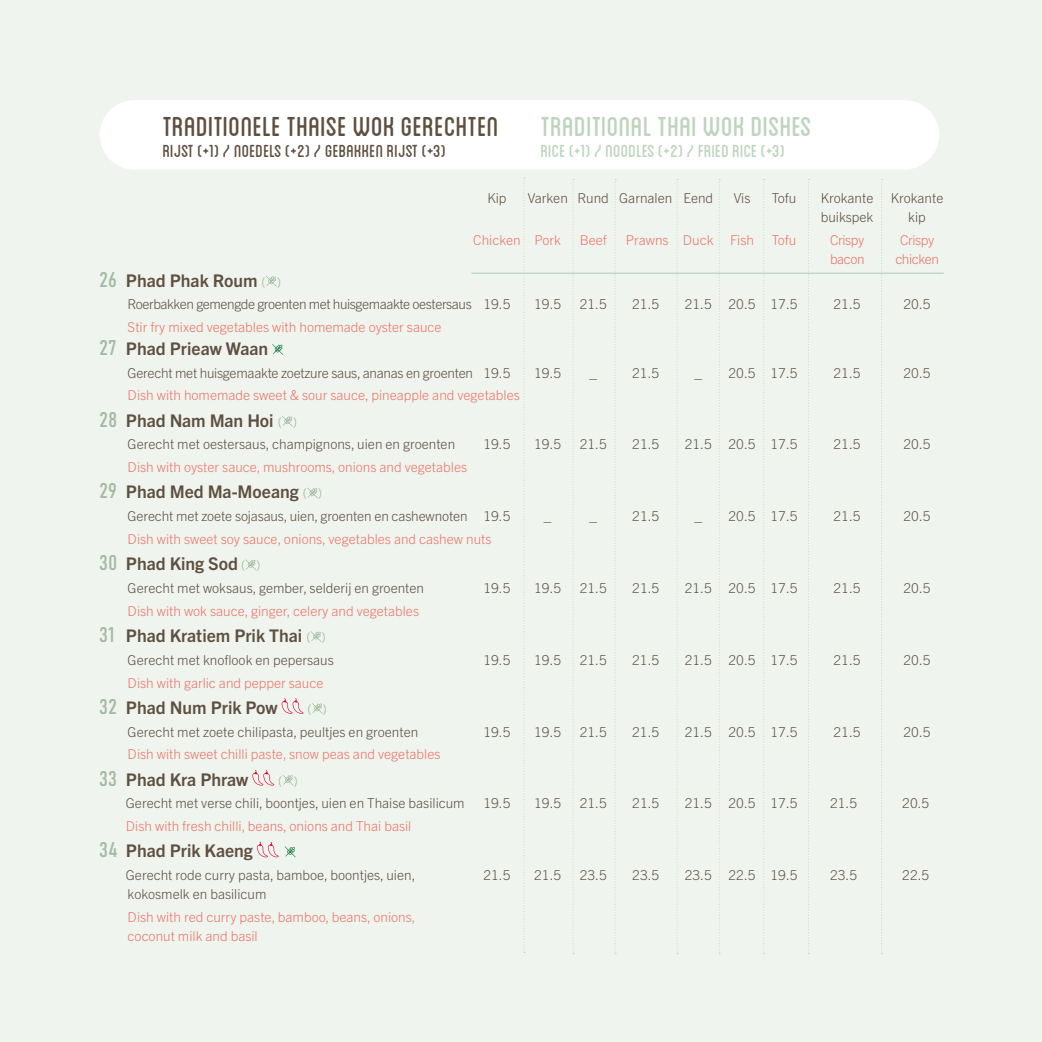
<style>
.page{position:relative;width:1042px;height:1042px;background:#f0f4ef}
.page>*{position:absolute;margin:0;border:0;box-sizing:border-box;transform-origin:0 0}
.t1{font:38.5px "Blanch Caps";color:#5e5040}
.t2{font:24.5px "Blanch Caps";color:#5e5040}
.t3{font:24.5px "Blanch Caps";color:#bed4bd}
.t4{font:700 17.5px "Trade Gothic Next LT Pro";color:#5e5040}
.t5{font:300 13.65px "Trade Gothic Next LT Pro";color:#5e5040}
.t6{font:300 13.65px/19.2px "Trade Gothic Next LT Pro";color:#ea7568}
.t7{font:300 13.65px "Trade Gothic Next LT Pro";letter-spacing:-.03em;color:#5e5040}
.t8{font:300 13.65px "Trade Gothic Next LT Pro";letter-spacing:-.02em;color:#5e5040}
.t9{font:300 13.65px "Trade Gothic Next LT Pro";letter-spacing:-.03em;color:#ea7568}
.t10{font:300 13.12px "Trade Gothic Next LT Pro";color:#9db799}
.s1{color:#bed4bd}
.s2{font-family:"Bahnschrift";font-weight:400;font-size:21px;color:#a3baa2}
.s3{font-weight:300;font-size:13.12px;color:#9db799}
</style>
<div class="page">
<div style="left:100px;top:100px;width:839px;height:70px;background:#fff;border-radius:35px"></div>
<svg style="left:266px;top:276px;width:11px;height:11px"></svg>
<svg style="left:272px;top:344px;width:11px;height:11px"></svg>
<svg style="left:282px;top:416px;width:11px;height:11px"></svg>
<svg style="left:307px;top:488px;width:11px;height:10px"></svg>
<svg style="left:245px;top:559px;width:11px;height:11px"></svg>
<svg style="left:311px;top:631px;width:10px;height:11px"></svg>
<svg style="left:282px;top:698px;width:22px;height:16px"></svg>
<svg style="left:312px;top:703px;width:11px;height:11px"></svg>
<svg style="left:252px;top:770px;width:22px;height:15px"></svg>
<svg style="left:283px;top:775px;width:10px;height:10px"></svg>
<svg style="left:257px;top:842px;width:22px;height:15px"></svg>
<svg style="left:285px;top:846px;width:11px;height:11px"></svg>
<hr style="left:472px;top:273px;width:471px;height:1px;background:#bed4bd">
<svg style="left:572px;top:179px;width:2px;height:775px"></svg>
<svg style="left:615px;top:179px;width:1px;height:775px"></svg>
<svg style="left:677px;top:179px;width:1px;height:775px"></svg>
<svg style="left:719px;top:179px;width:1px;height:775px"></svg>
<svg style="left:763px;top:179px;width:2px;height:775px"></svg>
<svg style="left:808px;top:179px;width:1px;height:775px"></svg>
<svg style="left:523px;top:178px;width:2px;height:775px"></svg>
<svg style="left:881px;top:179px;width:1px;height:775px"></svg>
<h1 class="t1" style="left:163px;top:109px;width:650px">traditionele thaise wok gerechten <span class="s1">traditional thai wok dishes</span></h1>
<h2 class="t2" style="left:163px;top:140px;width:285px">rijst (+1) / noedels (+2) / gebakken rijst (+3)</h2>
<h2 class="t3" style="left:541px;top:140px;width:246px">rice (+1) / noodles (+2) / fried rice (+3)</h2>
<p class="t5" style="left:487px;top:188px;width:21px">Kip</p>
<p class="t5" style="left:528px;top:188px;width:187px">Varken Rund Garnalen Eend</p>
<p class="t5" style="left:733px;top:188px;width:18px">Vis</p>
<p class="t5" style="left:772px;top:188px;width:26px">Tofu</p>
<p class="t5" style="left:820px;top:188px;width:54px">Krokante</p>
<p class="t5" style="left:890px;top:188px;width:54px">Krokante</p>
<p class="t5" style="left:821px;top:207px;width:54px">buikspek</p>
<p class="t5" style="left:908px;top:207px;width:19px">kip</p>
<p class="t6" style="left:473px;top:229px;width:89px">Chicken Pork</p>
<p class="t6" style="left:580px;top:229px;width:28px">Beef</p>
<p class="t6" style="left:626px;top:229px;width:130px">Prawns Duck Fish</p>
<p class="t6" style="left:772px;top:229px;width:26px">Tofu</p>
<p class="t6" style="left:830px;top:229px;width:36px">Crispy</p>
<p class="t6" style="left:900px;top:229px;width:36px">Crispy</p>
<p class="t6" style="left:830px;top:248px;width:36px">bacon</p>
<p class="t9" style="left:895px;top:249px;width:45px">chicken</p>
<p class="t4" style="left:100px;top:268px;width:183px"><span class="s2">26</span> Phad Phak Roum <span class="s3">( )</span></p>
<p class="t7" style="left:128px;top:295px;width:384px">Roerbakken gemengde groenten met huisgemaakte oestersaus 19.5</p>
<p class="t5" style="left:534px;top:295px;width:29px">19.5</p>
<p class="t5" style="left:580px;top:295px;width:29px">21.5</p>
<p class="t5" style="left:632px;top:295px;width:29px">21.5</p>
<p class="t5" style="left:685px;top:295px;width:114px">21.5 20.5 17.5</p>
<p class="t5" style="left:833px;top:295px;width:29px">21.5</p>
<p class="t5" style="left:903px;top:295px;width:29px">20.5</p>
<p class="t6" style="left:128px;top:317px;width:315px">Stir fry mixed vegetables with homemade oyster sauce</p>
<p class="t4" style="left:100px;top:336px;width:170px"><span class="s2">27</span> Phad Prieaw Waan</p>
<p class="t8" style="left:128px;top:363px;width:384px">Gerecht met huisgemaakte zoetzure saus, ananas en groenten 19.5</p>
<p class="t5" style="left:534px;top:363px;width:29px">19.5</p>
<p class="t5" style="left:589px;top:363px;width:9px">_</p>
<p class="t5" style="left:632px;top:363px;width:29px">21.5</p>
<p class="t5" style="left:728px;top:363px;width:71px">20.5 17.5</p>
<p class="t5" style="left:833px;top:363px;width:29px">21.5</p>
<p class="t5" style="left:903px;top:363px;width:29px">20.5</p>
<p class="t5" style="left:694px;top:363px;width:9px">_</p>
<p class="t6" style="left:128px;top:385px;width:394px">Dish with homemade sweet &amp; sour sauce, pineapple and vegetables</p>
<p class="t4" style="left:100px;top:408px;width:199px"><span class="s2">28</span> Phad Nam Man Hoi <span class="s3">( )</span></p>
<p class="t5" style="left:128px;top:435px;width:329px">Gerecht met oestersaus, champignons, uien en groenten</p>
<p class="t5" style="left:483px;top:435px;width:29px">19.5</p>
<p class="t5" style="left:534px;top:435px;width:29px">19.5</p>
<p class="t5" style="left:580px;top:435px;width:29px">21.5</p>
<p class="t5" style="left:632px;top:435px;width:29px">21.5</p>
<p class="t5" style="left:685px;top:435px;width:114px">21.5 20.5 17.5</p>
<p class="t5" style="left:833px;top:435px;width:29px">21.5</p>
<p class="t5" style="left:903px;top:435px;width:29px">20.5</p>
<p class="t6" style="left:128px;top:457px;width:341px">Dish with oyster sauce, mushrooms, onions and vegetables</p>
<p class="t4" style="left:100px;top:480px;width:224px"><span class="s2">29</span> Phad Med Ma-Moeang <span class="s3">( )</span></p>
<p class="t5" style="left:128px;top:507px;width:384px">Gerecht met zoete sojasaus, uien, groenten en cashewnoten 19.5</p>
<p class="t5" style="left:544px;top:507px;width:9px">_</p>
<p class="t5" style="left:589px;top:507px;width:9px">_</p>
<p class="t5" style="left:632px;top:507px;width:29px">21.5</p>
<p class="t5" style="left:728px;top:507px;width:71px">20.5 17.5</p>
<p class="t5" style="left:833px;top:507px;width:29px">21.5</p>
<p class="t5" style="left:903px;top:507px;width:29px">20.5</p>
<p class="t5" style="left:694px;top:507px;width:9px">_</p>
<p class="t6" style="left:128px;top:528px;width:365px">Dish with sweet soy sauce, onions, vegetables and cashew nuts</p>
<p class="t4" style="left:100px;top:552px;width:162px"><span class="s2">30</span> Phad King Sod <span class="s3">( )</span></p>
<p class="t5" style="left:128px;top:578px;width:298px">Gerecht met woksaus, gember, selderij en groenten</p>
<p class="t5" style="left:483px;top:578px;width:29px">19.5</p>
<p class="t5" style="left:534px;top:578px;width:29px">19.5</p>
<p class="t5" style="left:580px;top:578px;width:29px">21.5</p>
<p class="t5" style="left:632px;top:578px;width:29px">21.5</p>
<p class="t5" style="left:685px;top:578px;width:114px">21.5 20.5 17.5</p>
<p class="t5" style="left:833px;top:578px;width:29px">21.5</p>
<p class="t5" style="left:903px;top:578px;width:29px">20.5</p>
<p class="t6" style="left:128px;top:600px;width:293px">Dish with wok sauce, ginger, celery and vegetables</p>
<p class="t4" style="left:100px;top:623px;width:228px"><span class="s2">31</span> Phad Kratiem Prik Thai <span class="s3">( )</span></p>
<p class="t5" style="left:128px;top:650px;width:208px">Gerecht met knoflook en pepersaus</p>
<p class="t5" style="left:483px;top:650px;width:29px">19.5</p>
<p class="t5" style="left:534px;top:650px;width:29px">19.5</p>
<p class="t5" style="left:580px;top:650px;width:29px">21.5</p>
<p class="t5" style="left:632px;top:650px;width:29px">21.5</p>
<p class="t5" style="left:685px;top:650px;width:114px">21.5 20.5 17.5</p>
<p class="t5" style="left:833px;top:650px;width:29px">21.5</p>
<p class="t5" style="left:903px;top:650px;width:29px">20.5</p>
<p class="t6" style="left:128px;top:672px;width:197px">Dish with garlic and pepper sauce</p>
<p class="t4" style="left:100px;top:695px;width:179px"><span class="s2">32</span> Phad Num Prik Pow</p>
<p class="t10" style="left:307px;top:700px;width:21px">( )</p>
<p class="t5" style="left:128px;top:722px;width:292px">Gerecht met zoete chilipasta, peultjes en groenten</p>
<p class="t5" style="left:483px;top:722px;width:29px">19.5</p>
<p class="t5" style="left:534px;top:722px;width:29px">19.5</p>
<p class="t5" style="left:580px;top:722px;width:29px">21.5</p>
<p class="t5" style="left:632px;top:722px;width:29px">21.5</p>
<p class="t5" style="left:685px;top:722px;width:114px">21.5 20.5 17.5</p>
<p class="t5" style="left:833px;top:722px;width:29px">21.5</p>
<p class="t5" style="left:903px;top:722px;width:29px">20.5</p>
<p class="t6" style="left:128px;top:744px;width:314px">Dish with sweet chilli paste, snow peas and vegetables</p>
<p class="t4" style="left:100px;top:767px;width:150px"><span class="s2">33</span> Phad Kra Phraw</p>
<p class="t10" style="left:278px;top:771px;width:21px">( )</p>
<p class="t5" style="left:126px;top:794px;width:340px">Gerecht met verse chili, boontjes, uien en Thaise basilicum</p>
<p class="t5" style="left:483px;top:794px;width:29px">19.5</p>
<p class="t5" style="left:534px;top:794px;width:29px">19.5</p>
<p class="t5" style="left:580px;top:794px;width:29px">21.5</p>
<p class="t5" style="left:632px;top:794px;width:29px">21.5</p>
<p class="t5" style="left:685px;top:794px;width:114px">21.5 20.5 17.5</p>
<p class="t5" style="left:830px;top:794px;width:29px">21.5</p>
<p class="t5" style="left:902px;top:794px;width:29px">20.5</p>
<p class="t6" style="left:126px;top:815px;width:287px">Dish with fresh chilli, beans, onions and Thai basil</p>
<p class="t4" style="left:100px;top:839px;width:155px"><span class="s2">34</span> Phad Prik Kaeng</p>
<p class="t5" style="left:126px;top:865px;width:291px">Gerecht rode curry pasta, bamboe, boontjes, uien,</p>
<p class="t5" style="left:483px;top:865px;width:29px">21.5</p>
<p class="t5" style="left:534px;top:865px;width:29px">21.5</p>
<p class="t5" style="left:580px;top:865px;width:29px">23.5</p>
<p class="t5" style="left:632px;top:865px;width:29px">23.5</p>
<p class="t5" style="left:685px;top:865px;width:114px">23.5 22.5 19.5</p>
<p class="t5" style="left:830px;top:865px;width:29px">23.5</p>
<p class="t5" style="left:902px;top:865px;width:29px">22.5</p>
<p class="t5" style="left:128px;top:885px;width:140px">kokosmelk en basilicum</p>
<p class="t6" style="left:128px;top:906px;width:289px">Dish with red curry paste, bamboo, beans, onions, coconut milk and basil</p>
</div>
